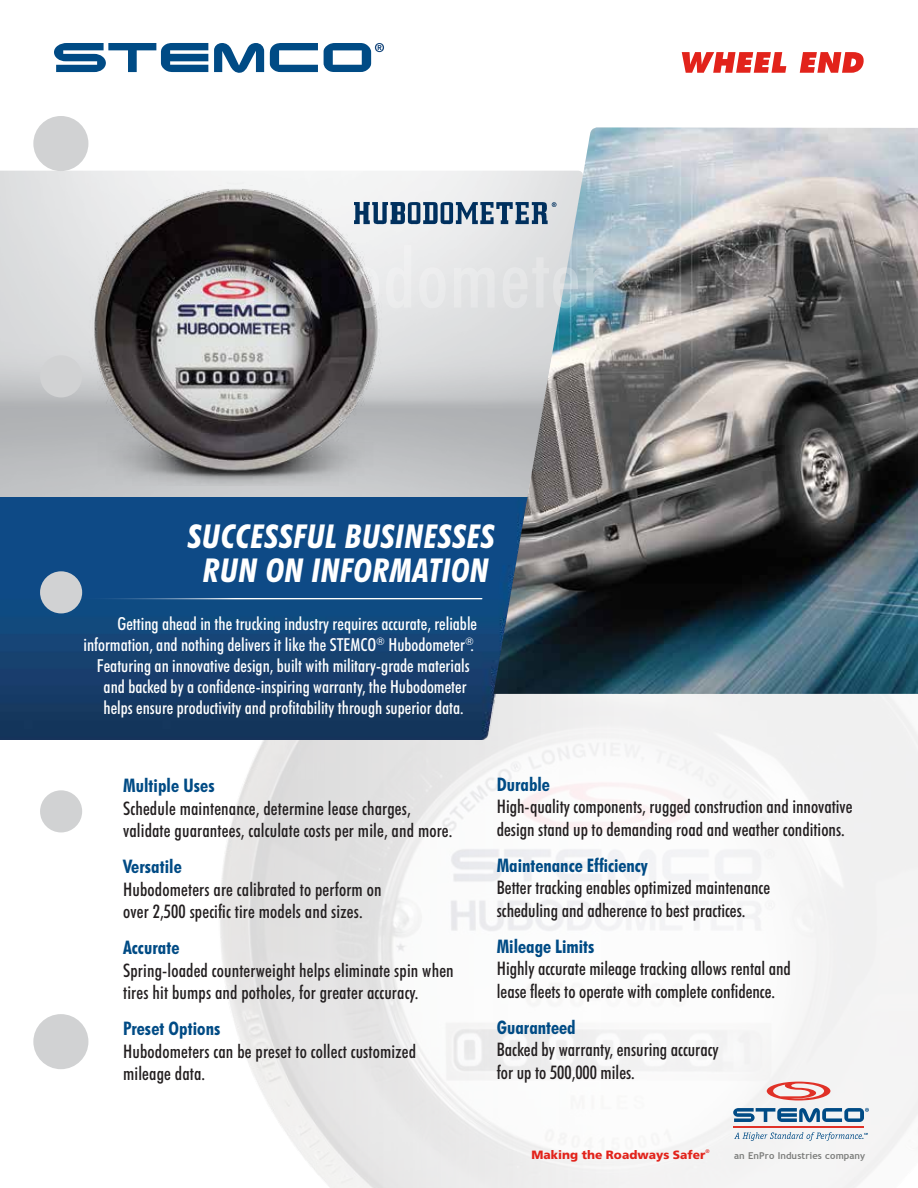
<style>
.page{position:relative;width:918px;height:1188px;background:#fff}
.page>*{position:absolute;margin:0;border:0;box-sizing:border-box;transform-origin:0 0}
.t1{font:italic 700 condensed 33px/34.5px "Futura BT";letter-spacing:.015em;color:#fff;text-align:center}
.t2{font:500 condensed 18.75px/22.5px "Futura BT";color:#231f20}
.t3{font:700 condensed 18.75px "Futura BT";color:#004b85}
.t4{font:500 condensed 18px "Futura BT";color:#fff}
.t5{font:900 12px "Frutiger";color:#e2231b}
.t6{font:700 9.45px "Trebuchet MS";letter-spacing:.01em;color:#7d7e7c}
.t7{font:5.25px "Frutiger";color:#e2231b}
</style>
<div class="page">
<img style="left:220px;top:740px;width:50px;height:366px">
<svg style="left:270px;top:694px;width:648px;height:494px;fill:#f4f3f3"></svg>
<svg style="left:54px;top:43px;width:154px;height:29px"></svg>
<svg style="left:214px;top:43px;width:50px;height:30px"></svg>
<svg style="left:270px;top:43px;width:48px;height:29px"></svg>
<img style="left:0;top:171px;width:584px;height:567px">
<img style="left:81px;top:174px;width:311px;height:311px">
<svg style="left:767px;top:1082px;width:63px;height:18px"></svg>
<hr style="left:733px;top:1126px;width:131px;height:1px;background:#e03127">
<svg style="left:734px;top:1132px;width:134px;height:9px"></svg>
<svg style="left:733px;top:1108px;width:136px;height:15px"></svg>
<img style="left:0;top:498px;width:527px;height:242px">
<hr style="left:73px;top:598px;width:409px;height:1px;background:#fff">
<div style="left:33px;top:1014px;width:55px;height:55px;background:#d1d2d3;border-radius:50%"></div>
<div style="left:33px;top:116px;width:55px;height:55px;background:#d1d2d3;border-radius:50%"></div>
<div style="left:40px;top:790px;width:42px;height:42px;background:#d1d2d3;border-radius:50%"></div>
<div style="left:40px;top:571px;width:42px;height:42px;background:#d1d2d3;border-radius:50%"></div>
<div style="left:40px;top:355px;width:42px;height:42px;background:#d1d2d3;border-radius:50%"></div>
<img style="left:494px;top:127px;width:424px;height:567px">
<svg style="left:682px;top:52px;width:182px;height:21px"></svg>
<svg style="left:324px;top:43px;width:60px;height:29px"></svg>
<svg style="left:354px;top:202px;width:202px;height:23px;background:#718aa2"></svg>
<h1 class="t1" style="left:188px;top:518px;width:309px">SUCCESSFUL BUSINESSES<br>RUN ON INFORMATION</h1>
<p class="t4" style="left:118px;top:613px;width:361px">Getting ahead in the trucking industry requires accurate, reliable</p>
<p class="t4" style="left:83px;top:634px;width:392px">information, and nothing delivers it like the STEMCO<sup>®</sup> Hubodometer<sup>®</sup>.</p>
<p class="t4" style="left:97px;top:655px;width:374px">Featuring an innovative design, built with military-grade materials</p>
<p class="t4" style="left:104px;top:676px;width:364px">and backed by a confidence-inspiring warranty, the Hubodometer</p>
<p class="t4" style="left:104px;top:697px;width:362px">helps ensure productivity and profitability through superior data.</p>
<p class="t3" style="left:123px;top:774px;width:93px">Multiple Uses</p>
<p class="t2" style="left:123px;top:797px;width:331px">Schedule maintenance, determine lease charges, validate guarantees, calculate costs per mile, and more.</p>
<p class="t3" style="left:123px;top:855px;width:60px">Versatile</p>
<p class="t2" style="left:123px;top:878px;width:260px">Hubodometers are calibrated to perform on over 2,500 specific tire models and sizes.</p>
<p class="t3" style="left:123px;top:936px;width:58px">Accurate</p>
<p class="t2" style="left:123px;top:959px;width:332px">Spring-loaded counterweight helps eliminate spin when tires hit bumps and potholes, for greater accuracy.</p>
<p class="t3" style="left:123px;top:1017px;width:99px">Preset Options</p>
<p class="t2" style="left:123px;top:1040px;width:294px">Hubodometers can be preset to collect customized mileage data.</p>
<p class="t3" style="left:497px;top:773px;width:55px">Durable</p>
<p class="t2" style="left:497px;top:795px;width:357px">High-quality components, rugged construction and innovative design stand up to demanding road and weather conditions.</p>
<p class="t3" style="left:497px;top:854px;width:152px">Maintenance Efficiency</p>
<p class="t2" style="left:497px;top:876px;width:275px">Better tracking enables optimized maintenance scheduling and adherence to best practices.</p>
<p class="t3" style="left:497px;top:935px;width:99px">Mileage Limits</p>
<p class="t2" style="left:497px;top:957px;width:296px">Highly accurate mileage tracking allows rental and lease fleets to operate with complete confidence.</p>
<p class="t3" style="left:497px;top:1016px;width:80px">Guaranteed</p>
<p class="t2" style="left:497px;top:1038px;width:223px">Backed by warranty, ensuring accuracy for up to 500,000 miles.</p>
<p class="t5" style="left:531px;top:1147px;width:176px">Making the Roadways Safer</p>
<p class="t6" style="left:734px;top:1149px;width:133px">an EnPro Industries company</p>
<p class="t7" style="left:706px;top:1149px;width:6px">®</p>
</div>
